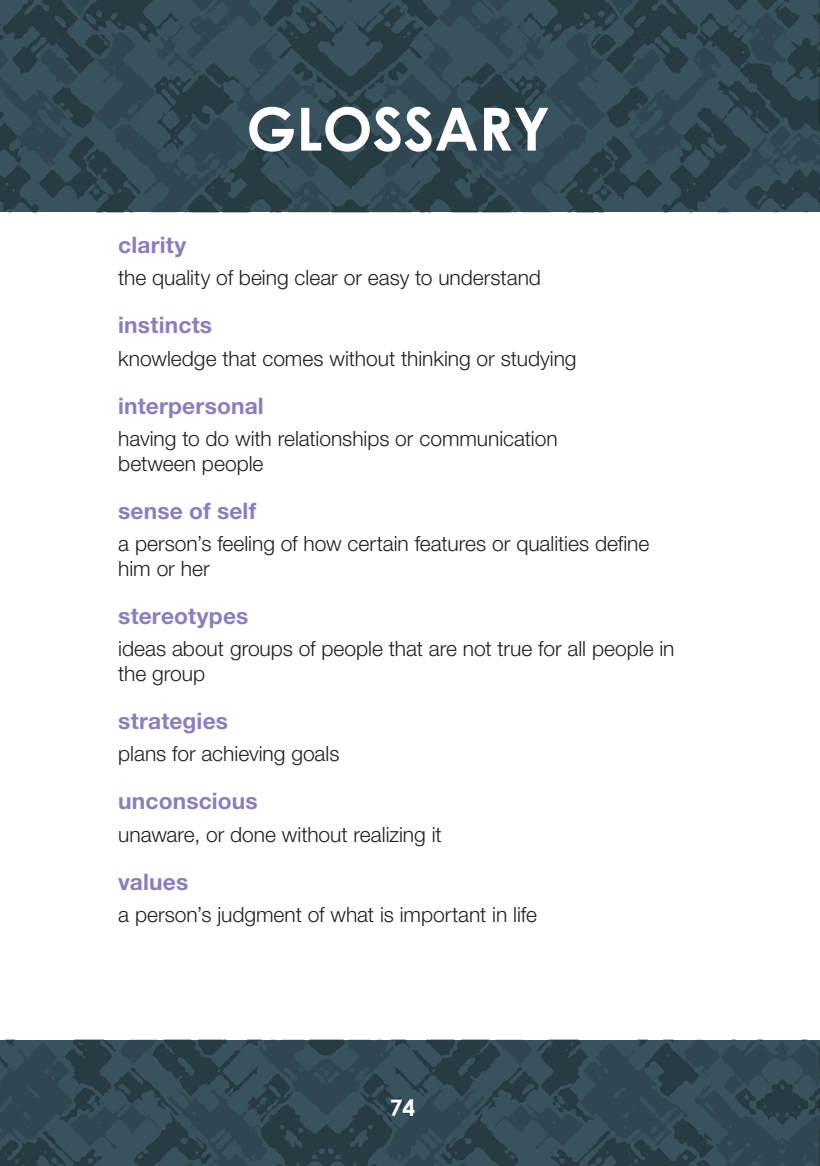
<style>
.page{position:relative;width:820px;height:1166px;background:#fff}
.page>*{position:absolute;margin:0;border:0;box-sizing:border-box;transform-origin:0 0}
.t1{font:700 59.5px "Century Gothic";color:#fff}
.t2{font:700 22.75px "Helvetica Neue LT Std";letter-spacing:.005em;color:#8c7ebb}
.t3{font:700 22.75px "Century Gothic";color:#fff}
.t4{font:300 21px/24.5px "Helvetica Neue LT Std";color:#231f20}
</style>
<div class="page">
<img style="left:0;top:0;width:819px;height:212px">
<hr style="left:819px;top:0;width:1px;height:212px;background:#38535e">
<img style="left:0;top:1040px;width:819px;height:126px">
<hr style="left:819px;top:1040px;width:1px;height:126px;background:#38535e">
<h1 class="t1" style="left:246px;top:92px;width:305px">GLOSSARY</h1>
<p class="t2" style="left:118px;top:230px;width:70px">clarity</p>
<p class="t4" style="left:118px;top:265px;width:424px">the quality of being clear or easy to understand</p>
<p class="t2" style="left:118px;top:311px;width:95px">instincts</p>
<p class="t4" style="left:118px;top:345px;width:459px">knowledge that comes without thinking or studying</p>
<p class="t2" style="left:118px;top:391px;width:147px">interpersonal</p>
<p class="t4" style="left:118px;top:426px;width:440px">having to do with relationships or communication between people</p>
<p class="t2" style="left:118px;top:496px;width:139px">sense of self</p>
<p class="t4" style="left:118px;top:531px;width:532px">a person’s feeling of how certain features or qualities define him or her</p>
<p class="t2" style="left:118px;top:601px;width:131px">stereotypes</p>
<p class="t4" style="left:118px;top:636px;width:557px">ideas about groups of people that are not true for all people in the group</p>
<p class="t2" style="left:118px;top:706px;width:111px">strategies</p>
<p class="t4" style="left:118px;top:741px;width:222px">plans for achieving goals</p>
<p class="t2" style="left:118px;top:787px;width:141px">unconscious</p>
<p class="t4" style="left:118px;top:821px;width:325px">unaware, or done without realizing it</p>
<p class="t2" style="left:118px;top:867px;width:71px">values</p>
<p class="t4" style="left:118px;top:902px;width:420px">a person’s judgment of what is important in life</p>
<p class="t3" style="left:389px;top:1093px;width:27px">74</p>
</div>
